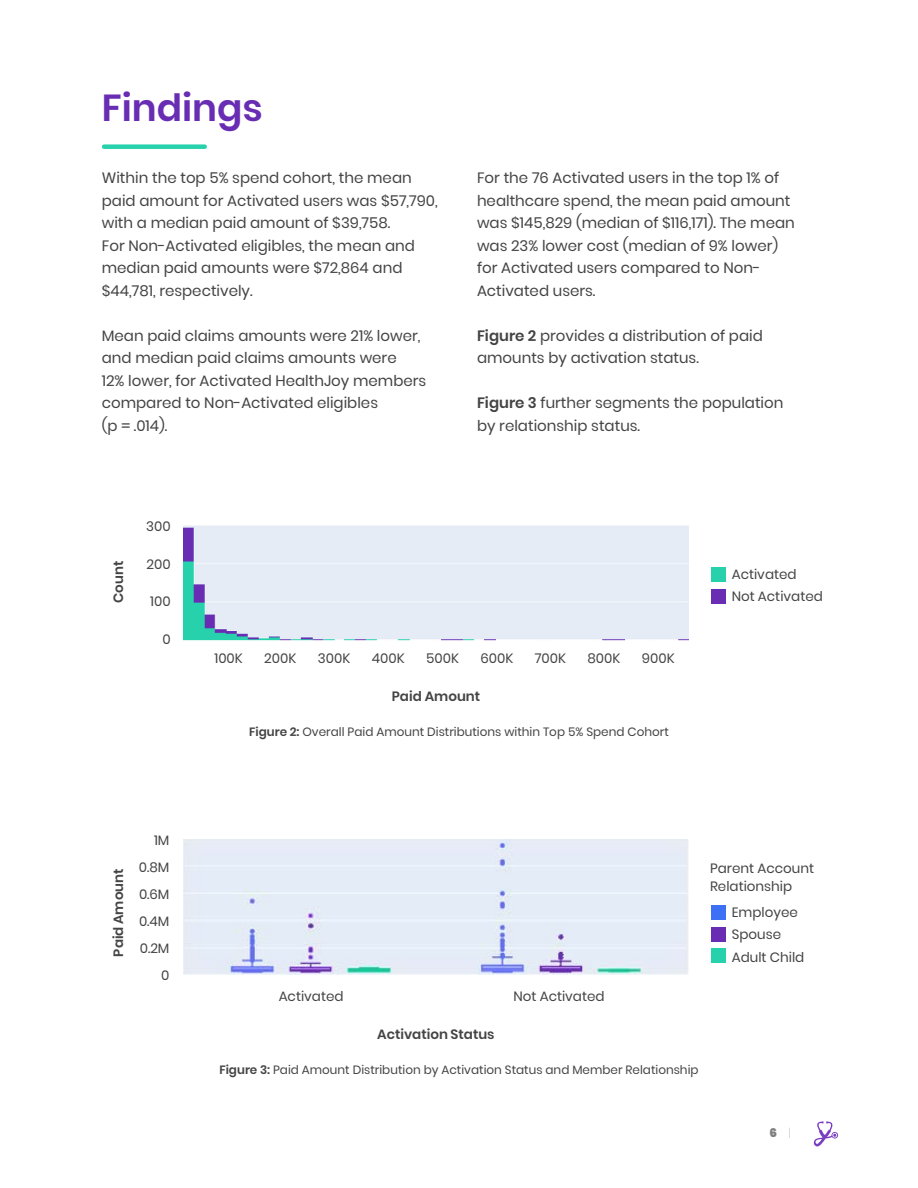
<style>
.page{position:relative;width:918px;height:1188px;background:#fff}
.page>*{position:absolute;margin:0;border:0;box-sizing:border-box;transform-origin:0 0}
.t1{font:600 37.5px "Poppins";color:#682db3}
.t2{font:15px/22.5px "Poppins";color:#444}
.t3{font:13.5px/27px "Poppins";color:#444}
.t4{font:600 13.5px "Poppins";color:#444}
.t5{font:12px "Poppins";color:#444}
.t6{font:900 12px "Poppins";color:#808080}
.s1{font-weight:600}
.s2{font-weight:100}
</style>
<div class="page">
<svg style="left:814px;top:1121px;width:24px;height:25px"></svg>
<div style="left:183px;top:526px;width:505px;height:114px;background:#e5ecf6"></div>
<img style="left:184px;top:840px;width:504px;height:135px">
<div style="left:104px;top:144px;width:101px;height:5px;background:#27d1ac"></div>
<div style="left:711px;top:589px;width:14px;height:14px;background:#682db3"></div>
<div style="left:711px;top:567px;width:14px;height:14px;background:#27d1ac"></div>
<div style="left:711px;top:927px;width:14px;height:14px;background:#682db3"></div>
<div style="left:711px;top:949px;width:14px;height:14px;background:#27d1ac"></div>
<div style="left:711px;top:905px;width:14px;height:14px;background:#3d70f4"></div>
<h1 class="t1" style="left:102px;top:86px;width:162px">Findings</h1>
<p class="t2" style="left:102px;top:167px;width:338px">Within the top 5% spend cohort, the mean paid amount for Activated users was $57,790, with a median paid amount of $39,758.<br>For Non-Activated eligibles, the mean and median paid amounts were $72,864 and $44,781, respectively.</p>
<p class="t2" style="left:102px;top:324px;width:326px">Mean paid claims amounts were 21% lower, and median paid claims amounts were<br>12% lower, for Activated HealthJoy members compared to Non-Activated eligibles<br>(p = .014).</p>
<p class="t4" style="left:111px;top:603px;width:44px;rotate:-90deg">Count</p>
<p class="t3" style="left:146px;top:513px;width:26px">300</p>
<p class="t3" style="left:146px;top:551px;width:26px">200</p>
<p class="t3" style="left:150px;top:588px;width:22px">100</p>
<p class="t3" style="left:162px;top:626px;width:10px">0</p>
<p class="t2" style="left:477px;top:167px;width:319px">For the 76 Activated users in the top 1% of healthcare spend, the mean paid amount was $145,829 (median of $116,171). The mean was 23% lower cost (median of 9% lower) for Activated users compared to Non-Activated users.</p>
<p class="t2" style="left:477px;top:324px;width:287px"><span class="s1">Figure 2</span> provides a distribution of paid amounts by activation status.</p>
<p class="t2" style="left:477px;top:392px;width:308px"><span class="s1">Figure 3</span> further segments the population by relationship status.</p>
<p class="t3" style="left:732px;top:563px;width:93px;line-height:22.5px">Activated<br>Not Activated</p>
<p class="t3" style="left:215px;top:645px;width:30px">100K</p>
<p class="t3" style="left:264px;top:645px;width:34px">200K</p>
<p class="t3" style="left:318px;top:645px;width:34px">300K</p>
<p class="t3" style="left:372px;top:645px;width:34px">400K</p>
<p class="t3" style="left:426px;top:645px;width:34px">500K</p>
<p class="t3" style="left:480px;top:645px;width:34px">600K</p>
<p class="t3" style="left:535px;top:645px;width:33px">700K</p>
<p class="t3" style="left:588px;top:645px;width:34px">800K</p>
<p class="t3" style="left:642px;top:645px;width:34px">900K</p>
<p class="t4" style="left:392px;top:689px;width:90px">Paid Amount</p>
<p class="t4" style="left:111px;top:957px;width:89px;rotate:-90deg">Paid Amount</p>
<p class="t3" style="left:139px;top:826px;width:32px;text-align:right">1M<br>0.8M<br>0.6M<br>0.4M<br>0.2M<br>0</p>
<p class="t5" style="left:249px;top:725px;width:421px"><span class="s1">Figure 2:</span> Overall Paid Amount Distributions within Top 5% Spend Cohort</p>
<p class="t3" style="left:279px;top:983px;width:66px">Activated</p>
<p class="t3" style="left:514px;top:982px;width:93px">Not Activated</p>
<p class="t4" style="left:377px;top:1026px;width:119px">Activation Status</p>
<p class="t5" style="left:219px;top:1063px;width:481px"><span class="s1">Figure 3:</span> Paid Amount Distribution by Activation Status and Member Relationship</p>
<p class="t3" style="left:710px;top:860px;width:106px;line-height:18px">Parent Account<br>Relationship</p>
<p class="t3" style="left:732px;top:901px;width:74px;line-height:22.5px">Employee<br>Spouse<br>Adult Child</p>
<p class="t6" style="left:770px;top:1126px;width:23px">6 <span class="s2">|</span></p>
</div>
